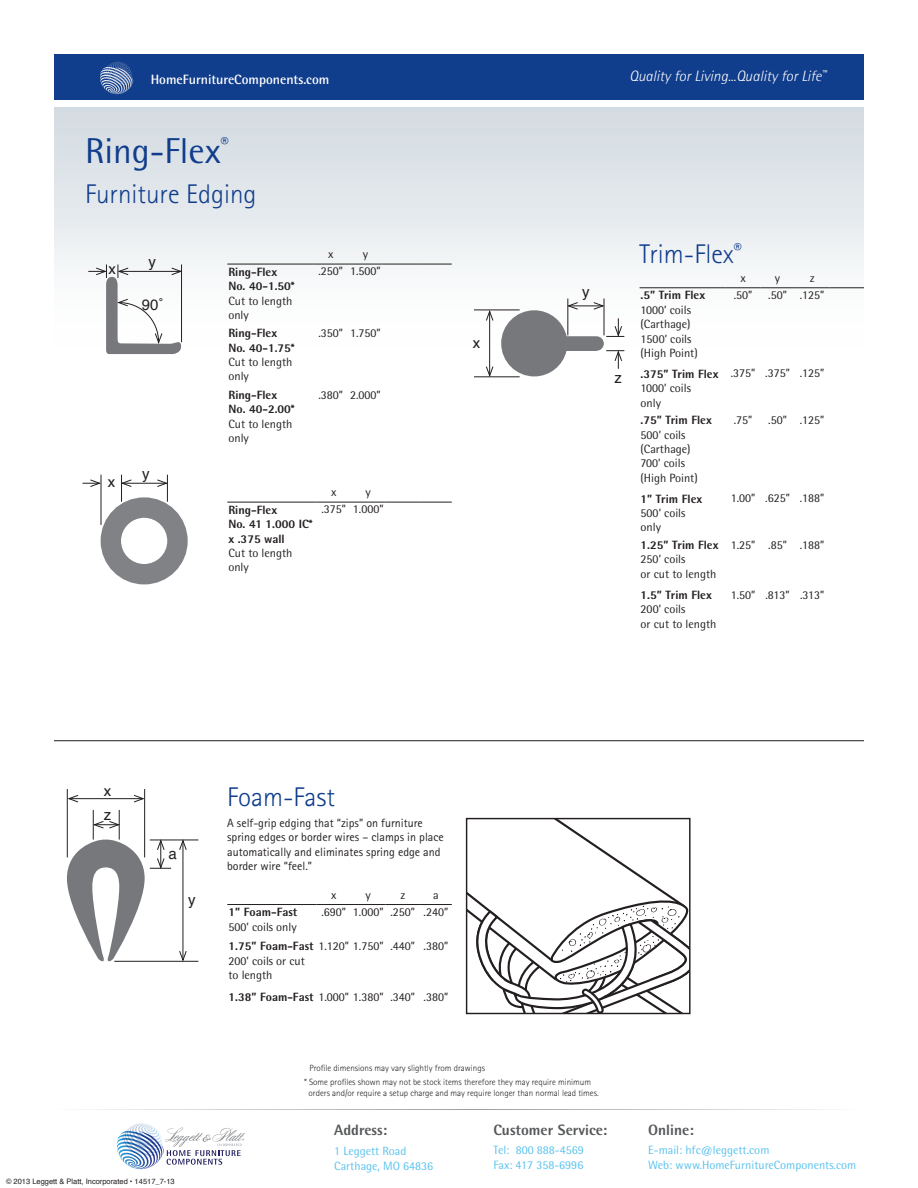
<style>
.page{position:relative;width:918px;height:1188px;background:#fff}
.page>*{position:absolute;margin:0;border:0;box-sizing:border-box;transform-origin:0 0}
.t1{font:36px "Rotis Semi Sans";color:#103d8c}
.t2{font:300 27px "Rotis Sans Serif";color:#103d8c}
.t3{font:15.75px "Rotis Semi Sans";color:#103d8c}
.t4{font:italic 300 15px "Rotis Semi Sans";color:#fff}
.t5{font:800 15px "Rotis Semi Sans";color:#57585a}
.t6{font:15px "Helvetica";color:#231f20}
.t7{font:700 13.5px "Rotis Semi Sans";color:#fff}
.t8{font:12px/14.4px "Rotis Semi Sans";color:#231f20}
.t9{font:800 12px/14.4px "Rotis Semi Sans";color:#231f20}
.t10{font:12px/14.4px "Rotis Sans Serif";color:#231f20}
.t11{font:12px/15px "Rotis Semi Sans";color:#59c2ee}
.t12{font:300 9px/10.8px "Rotis Sans Serif";color:#231f20}
.t13{font:7.5px "Helvetica";color:#231f20}
.s1{font-weight:800}
</style>
<div class="page">
<div style="left:54px;top:108px;width:810px;height:241px;background:linear-gradient(to bottom,#d2dae0,#fff)"></div>
<div style="left:54px;top:54px;width:810px;height:46px;background:#103d8c"></div>
<svg style="left:100px;top:62px;width:33px;height:32px"></svg>
<svg style="left:54px;top:557px;width:810px;height:613px"></svg>
<hr style="left:227px;top:264px;width:87px;height:1px;background:#231f20">
<hr style="left:314px;top:264px;width:34px;height:1px;background:#231f20">
<hr style="left:348px;top:264px;width:35px;height:1px;background:#231f20">
<hr style="left:383px;top:264px;width:34px;height:1px;background:#231f20">
<hr style="left:417px;top:264px;width:35px;height:1px;background:#231f20">
<hr style="left:640px;top:288px;width:86px;height:1px;background:#231f20">
<hr style="left:726px;top:288px;width:34px;height:1px;background:#231f20">
<hr style="left:760px;top:288px;width:35px;height:1px;background:#231f20">
<hr style="left:795px;top:288px;width:34px;height:1px;background:#231f20">
<hr style="left:829px;top:288px;width:35px;height:1px;background:#231f20">
<hr style="left:227px;top:502px;width:89px;height:1px;background:#231f20">
<hr style="left:316px;top:502px;width:35px;height:1px;background:#231f20">
<hr style="left:351px;top:502px;width:35px;height:1px;background:#231f20">
<hr style="left:386px;top:502px;width:34px;height:1px;background:#231f20">
<hr style="left:420px;top:502px;width:32px;height:1px;background:#231f20">
<hr style="left:227px;top:904px;width:89px;height:1px;background:#231f20">
<hr style="left:316px;top:904px;width:35px;height:1px;background:#231f20">
<hr style="left:351px;top:904px;width:35px;height:1px;background:#231f20">
<hr style="left:386px;top:904px;width:34px;height:1px;background:#231f20">
<hr style="left:420px;top:904px;width:32px;height:1px;background:#231f20">
<svg style="left:88px;top:264px;width:95px;height:90px"></svg>
<hr style="left:101px;top:475px;width:1px;height:50px;background:#231f20">
<hr style="left:122px;top:483px;width:44px;height:1px;background:#231f20">
<svg style="left:121px;top:475px;width:11px;height:27px"></svg>
<svg style="left:156px;top:475px;width:12px;height:27px"></svg>
<svg style="left:83px;top:479px;width:19px;height:9px"></svg>
<div style="left:101px;top:497px;width:87px;height:87px;border:20px solid #808285;border-radius:50%"></div>
<hr style="left:567px;top:299px;width:1px;height:36px;background:#231f20">
<hr style="left:604px;top:299px;width:1px;height:36px;background:#231f20">
<hr style="left:474px;top:310px;width:46px;height:1px;background:#231f20">
<hr style="left:474px;top:376px;width:46px;height:1px;background:#231f20">
<hr style="left:489px;top:311px;width:1px;height:65px;background:#231f20">
<svg style="left:485px;top:309px;width:9px;height:12px"></svg>
<svg style="left:485px;top:366px;width:9px;height:12px"></svg>
<svg style="left:501px;top:302px;width:123px;height:74px"></svg>
<svg style="left:468px;top:820px;width:221px;height:192px"></svg>
<div style="left:466px;top:818px;width:225px;height:196px;border:1px solid #231f20"></div>
<hr style="left:54px;top:740px;width:810px;height:1px;background:#231f20">
<hr style="left:69px;top:798px;width:74px;height:1px;background:#231f20">
<svg style="left:68px;top:794px;width:11px;height:9px"></svg>
<svg style="left:133px;top:794px;width:11px;height:9px"></svg>
<hr style="left:183px;top:841px;width:1px;height:119px;background:#231f20">
<svg style="left:179px;top:838px;width:8px;height:13px"></svg>
<svg style="left:179px;top:950px;width:8px;height:11px"></svg>
<svg style="left:92px;top:820px;width:29px;height:9px"></svg>
<hr style="left:67px;top:789px;width:1px;height:68px;background:#231f20">
<hr style="left:144px;top:789px;width:1px;height:68px;background:#231f20">
<hr style="left:150px;top:840px;width:48px;height:1px;background:#231f20">
<hr style="left:114px;top:961px;width:84px;height:1px;background:#231f20">
<svg style="left:67px;top:838px;width:104px;height:126px"></svg>
<hr style="left:119px;top:810px;width:1px;height:30px;background:#231f20">
<hr style="left:93px;top:810px;width:1px;height:30px;background:#231f20">
<p class="t7" style="left:151px;top:71px;width:180px">HomeFurnitureComponents.com</p>
<h1 class="t1" style="left:85px;top:130px;width:137px">Ring-Flex</h1>
<h3 class="t3" style="left:221px;top:134px;width:9px">®</h3>
<h2 class="t2" style="left:85px;top:178px;width:173px">Furniture Edging</h2>
<p class="t6" style="left:108px;top:258px;width:9px">x</p>
<p class="t6" style="left:148px;top:250px;width:9px">y</p>
<p class="t6" style="left:142px;top:293px;width:23px">90˚</p>
<p class="t6" style="left:108px;top:470px;width:9px">x</p>
<p class="t6" style="left:142px;top:462px;width:9px">y</p>
<p class="t9" style="left:228px;top:264px;width:68px">Ring-Flex<br>No. 40-1.50*</p>
<p class="t8" style="left:228px;top:293px;width:66px">Cut to length only</p>
<p class="t9" style="left:228px;top:326px;width:68px">Ring-Flex<br>No. 40-1.75*</p>
<p class="t8" style="left:228px;top:355px;width:66px">Cut to length only</p>
<p class="t9" style="left:228px;top:387px;width:68px">Ring-Flex<br>No. 40-2.00*</p>
<p class="t8" style="left:228px;top:416px;width:66px">Cut to length only</p>
<p class="t8" style="left:328px;top:247px;width:7px">x</p>
<p class="t8" style="left:363px;top:247px;width:7px">y</p>
<p class="t8" style="left:318px;top:264px;width:64px">.250” 1.500”</p>
<p class="t8" style="left:318px;top:326px;width:64px">.350” 1.750”</p>
<p class="t8" style="left:319px;top:387px;width:64px">.380” 2.000”</p>
<p class="t8" style="left:331px;top:485px;width:7px">x</p>
<p class="t8" style="left:366px;top:485px;width:7px">y</p>
<p class="t9" style="left:228px;top:502px;width:86px">Ring-Flex<br>No. 41 1.000 IC* x .375 wall</p>
<p class="t8" style="left:228px;top:546px;width:66px">Cut to length only</p>
<p class="t8" style="left:321px;top:502px;width:64px">.375” 1.000”</p>
<p class="t6" style="left:473px;top:331px;width:9px">x</p>
<p class="t4" style="left:629px;top:67px;width:199px">Quality for Living...Quality for Life<sup>™</sup></p>
<p class="t6" style="left:582px;top:281px;width:9px">y</p>
<p class="t6" style="left:615px;top:366px;width:9px">z</p>
<h2 class="t2" style="left:639px;top:239px;width:104px">Trim-Flex<sup>®</sup></h2>
<p class="t8" style="left:740px;top:270px;width:7px">x</p>
<p class="t8" style="left:775px;top:270px;width:7px">y</p>
<p class="t8" style="left:810px;top:270px;width:6px">z</p>
<p class="t9" style="left:641px;top:288px;width:66px">.5” Trim Flex</p>
<p class="t8" style="left:641px;top:302px;width:59px">1000’ coils (Carthage)<br>1500’ coils (High Point)</p>
<p class="t8" style="left:734px;top:288px;width:20px">.50”</p>
<p class="t8" style="left:768px;top:288px;width:58px">.50” .125”</p>
<p class="t9" style="left:641px;top:366px;width:79px">.375” Trim Flex</p>
<p class="t8" style="left:641px;top:381px;width:52px">1000’ coils only</p>
<p class="t8" style="left:731px;top:366px;width:95px">.375” .375” .125”</p>
<p class="t9" style="left:641px;top:413px;width:73px">.75” Trim Flex</p>
<p class="t8" style="left:641px;top:427px;width:59px">500’ coils (Carthage)<br>700’ coils (High Point)</p>
<p class="t8" style="left:734px;top:413px;width:20px">.75”</p>
<p class="t8" style="left:768px;top:413px;width:58px">.50” .125”</p>
<p class="t9" style="left:641px;top:491px;width:63px">1” Trim Flex</p>
<p class="t8" style="left:641px;top:506px;width:46px">500’ coils only</p>
<p class="t8" style="left:731px;top:491px;width:95px">1.00” .625” .188”</p>
<p class="t9" style="left:641px;top:537px;width:79px">1.25” Trim Flex</p>
<p class="t8" style="left:641px;top:552px;width:77px">250’ coils<br>or cut to length</p>
<p class="t8" style="left:731px;top:537px;width:95px">1.25” .85” .188”</p>
<p class="t9" style="left:641px;top:587px;width:73px">1.5” Trim Flex</p>
<p class="t8" style="left:641px;top:602px;width:77px">200’ coils<br>or cut to length</p>
<p class="t8" style="left:731px;top:587px;width:95px">1.50” .813” .313”</p>
<p class="t6" style="left:104px;top:780px;width:9px">x</p>
<p class="t6" style="left:104px;top:803px;width:9px">z</p>
<p class="t6" style="left:169px;top:842px;width:10px">a</p>
<p class="t6" style="left:188px;top:888px;width:9px">y</p>
<p class="t13" style="left:6px;top:1176px;width:170px">© 2013 Leggett &amp; Platt, Incorporated • 14517_7-13</p>
<h2 class="t2" style="left:227px;top:781px;width:109px">Foam-Fast</h2>
<p class="t10" style="left:227px;top:816px;width:218px">A self-grip edging that “zips” on furniture spring edges or border wires – clamps in place automatically and eliminates spring edge and border wire “feel.”</p>
<p class="t8" style="left:331px;top:887px;width:7px">x</p>
<p class="t8" style="left:366px;top:887px;width:7px">y</p>
<p class="t8" style="left:400px;top:887px;width:6px">z</p>
<p class="t8" style="left:433px;top:887px;width:7px">a</p>
<p class="t8" style="left:321px;top:905px;width:128px">.690” 1.000” .250” .240”</p>
<p class="t8" style="left:228px;top:938px;width:221px"><span class="s1">1.75” Foam-Fast</span> 1.120” 1.750” .440” .380”<br>200’ coils or cut<br>to length</p>
<p class="t8" style="left:228px;top:989px;width:221px"><span class="s1">1.38” Foam-Fast</span> 1.000” 1.380” .340” .380”</p>
<p class="t9" style="left:228px;top:905px;width:70px">1” Foam-Fast</p>
<p class="t8" style="left:228px;top:919px;width:70px">500’ coils only</p>
<p class="t12" style="left:309px;top:1063px;width:177px">Profile dimensions may vary slightly from drawings</p>
<p class="t12" style="left:309px;top:1077px;width:292px;text-indent:-4px">* Some profiles shown may not be stock items therefore they may require minimum orders and/or require a setup charge and may require longer than normal lead times.</p>
<p class="t5" style="left:334px;top:1121px;width:54px">Address:</p>
<p class="t11" style="left:334px;top:1143px;width:100px">1 Leggett Road<br>Carthage, MO 64836</p>
<p class="t5" style="left:493px;top:1121px;width:116px">Customer Service:</p>
<p class="t11" style="left:493px;top:1143px;width:92px">Tel: 800 888-4569<br>Fax: 417 358-6996</p>
<p class="t5" style="left:648px;top:1120px;width:47px">Online:</p>
<p class="t11" style="left:648px;top:1143px;width:210px">E-mail: hfc@leggett.com<br>Web: www.HomeFurnitureComponents.com</p>
</div>
